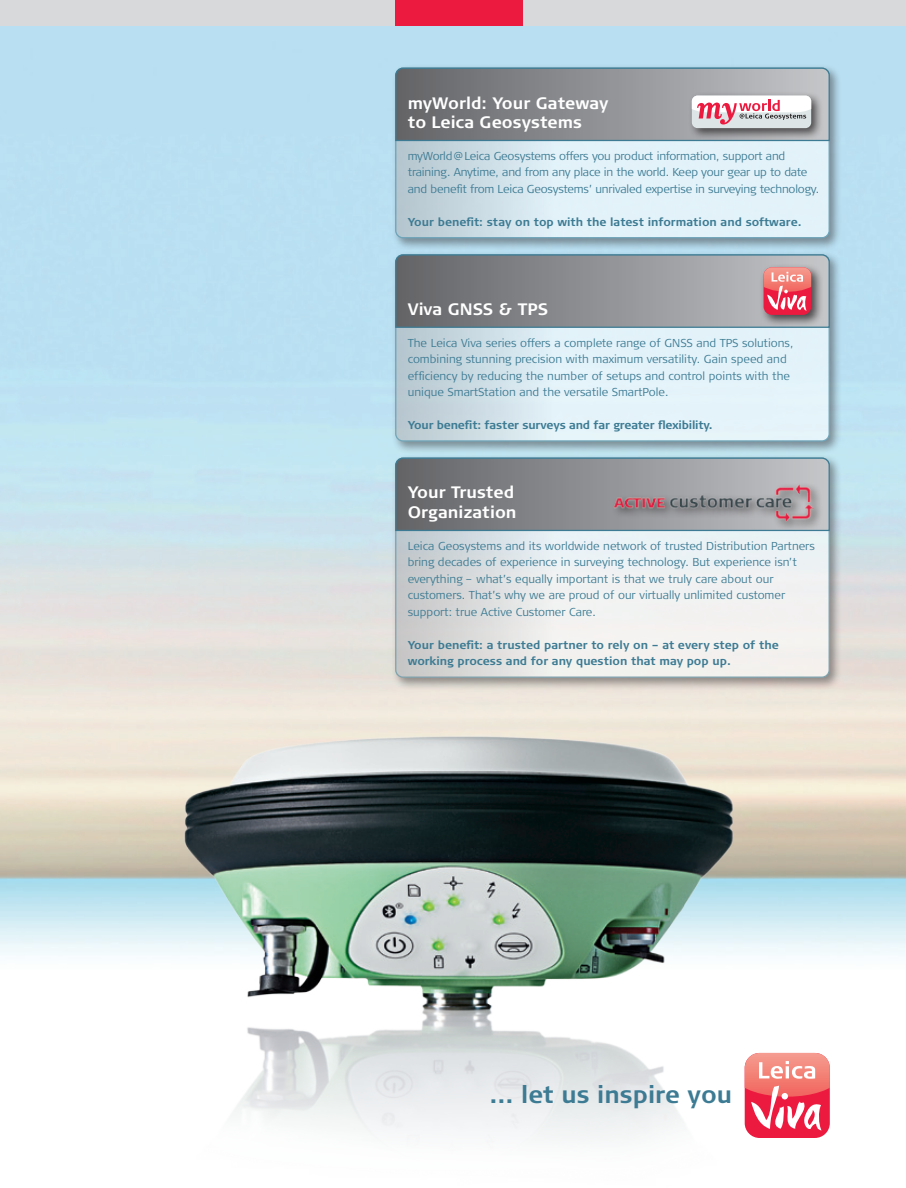
<style>
.page{position:relative;width:906px;height:1188px;background:#fff}
.page>*{position:absolute;margin:0;border:0;box-sizing:border-box;transform-origin:0 0}
.t1{font:700 24px "Signa Column";color:#3c7b93}
.t2{font:700 16.65px/19.5px "Signa Column";color:#fff}
.t3{font:300 11.55px/16.5px "Signa Column";color:#3c7b93}
.t4{font:700 11.55px/16.5px "Signa Column";color:#3c7b93}
</style>
<div class="page">
<img style="left:0;top:26px;width:905px;height:1112px">
<div style="left:0;top:0;width:905px;height:26px;background:#d8d9db"></div>
<img style="left:163px;top:701px;width:584px;height:439px">
<div style="left:391px;top:250px;width:451px;height:204px;background:#231f20;opacity:.75"></div>
<svg style="left:395px;top:255px;width:433px;height:186px"></svg>
<svg style="left:394px;top:254px;width:436px;height:75px"></svg>
<div style="left:391px;top:64px;width:451px;height:187px;background:#231f20;opacity:.75"></div>
<svg style="left:395px;top:68px;width:433px;height:170px"></svg>
<svg style="left:394px;top:67px;width:436px;height:75px"></svg>
<div style="left:391px;top:454px;width:451px;height:236px;background:#231f20;opacity:.75"></div>
<svg style="left:395px;top:458px;width:433px;height:219px"></svg>
<svg style="left:394px;top:457px;width:436px;height:75px"></svg>
<div style="left:611px;top:481px;width:213px;height:50px;background:#231f20;opacity:.75"></div>
<img style="left:613px;top:483px;width:200px;height:38px">
<div style="left:744px;top:1053px;width:85px;height:85px;background:#ed1a40;border-radius:15px"></div>
<svg style="left:744px;top:1053px;width:85px;height:77px"></svg>
<div style="left:395px;top:0;width:127px;height:26px;background:#ed1a40"></div>
<h2 class="t2" style="left:407px;top:93px;width:202px">myWorld: Your Gateway to Leica Geosystems</h2>
<p class="t3" style="left:407px;top:148px;width:413px">myWorld@Leica Geosystems offers you product information, support and training. Anytime, and from any place in the world. Keep your gear up to date and benefit from Leica Geosystems’ unrivaled expertise in surveying technology.</p>
<p class="t4" style="left:407px;top:214px;width:395px">Your benefit: stay on top with the latest information and software.</p>
<h2 class="t2" style="left:407px;top:299px;width:142px">Viva GNSS &amp; TPS</h2>
<p class="t3" style="left:407px;top:334px;width:387px">The Leica Viva series offers a complete range of GNSS and TPS solutions, combining stunning precision with maximum versatility. Gain speed and efficiency by reducing the number of setups and control points with the unique SmartStation and the versatile SmartPole.</p>
<p class="t4" style="left:407px;top:417px;width:306px">Your benefit: faster surveys and far greater flexibility.</p>
<h2 class="t2" style="left:407px;top:483px;width:110px">Your Trusted<br>Organization</h2>
<p class="t3" style="left:407px;top:538px;width:408px">Leica Geosystems and its worldwide network of trusted Distribution Partners bring decades of experience in surveying technology. But experience isn’t everything – what’s equally important is that we truly care about our customers. That’s why we are proud of our virtually unlimited customer support: true Active Customer Care.</p>
<p class="t4" style="left:407px;top:637px;width:372px">Your benefit: a trusted partner to rely on – at every step of the working process and for any question that may pop up.</p>
<h1 class="t1" style="left:489px;top:1081px;width:244px">... let us inspire you</h1>
</div>
